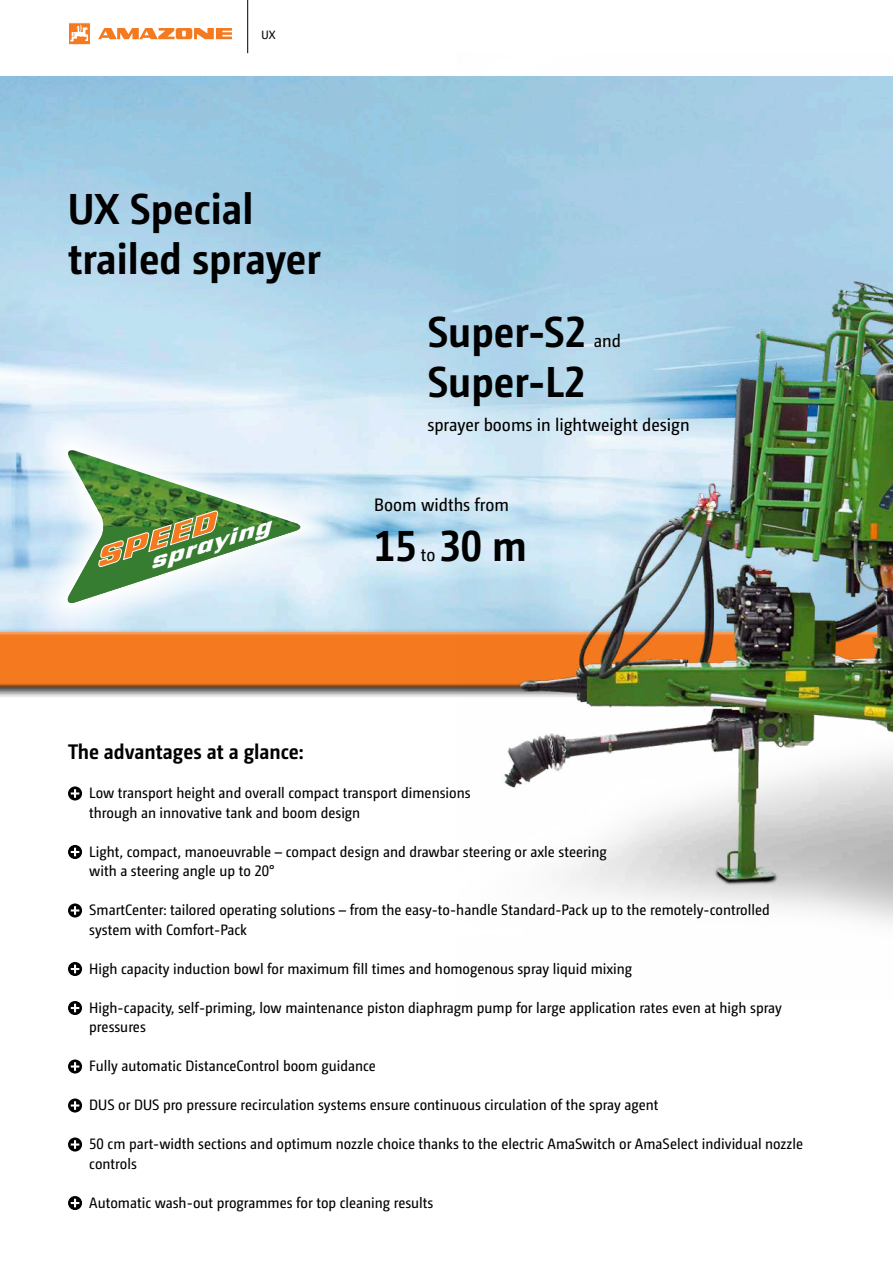
<style>
.page{position:relative;width:893px;height:1263px;background:#fff}
.page>*{position:absolute;margin:0;border:0;box-sizing:border-box;transform-origin:0 0}
.t1{font:700 43.2px/50.4px "Camingo Dos Pro S Cd";color:#000}
.t2{font:italic 26.55px "Amazone VI Bl Out";color:#f4791f;scale:1.04 1}
.t3{font:700 21px "Camingo Dos Pro S Cd";color:#000}
.t4{font:italic 19.5px "Amazone VI Bl It";color:#fff;scale:1.06 1}
.t5{font:18px "Camingo Dos Pro S Cd";color:#000}
.t6{font:15px/19.5px "Camingo Dos Pro S Cd";color:#000}
.t7{font:12px "Camingo Dos Pro S Cd";color:#000}
</style>
<div class="page">
<img style="left:0;top:77px;width:457px;height:550px">
<svg style="left:35px;top:418px;width:297px;height:209px;background:#dcecf8"></svg>
<img style="left:66px;top:450px;width:236px;height:154px">
<svg style="left:66px;top:511px;width:235px;height:93px"></svg>
<div style="left:0;top:629px;width:893px;height:69px;background:#000;opacity:.75"></div>
<div style="left:0;top:627px;width:893px;height:56px;background:#fff;opacity:.4"></div>
<div style="left:0;top:633px;width:893px;height:55px;background:#000;opacity:.4"></div>
<img style="left:457px;top:76px;width:436px;height:848px">
<hr style="left:247px;top:0;width:1px;height:53px;background:#000">
<svg style="left:68px;top:23px;width:22px;height:22px"></svg>
<div style="left:68px;top:23px;width:23px;height:22px;border:1px solid #fff"></div>
<svg style="left:70px;top:24px;width:18px;height:17px"></svg>
<svg style="left:98px;top:28px;width:134px;height:11px"></svg>
<svg style="left:68px;top:786px;width:14px;height:14px"></svg>
<svg style="left:68px;top:845px;width:14px;height:14px"></svg>
<svg style="left:68px;top:903px;width:14px;height:14px"></svg>
<svg style="left:68px;top:962px;width:14px;height:14px"></svg>
<svg style="left:68px;top:1001px;width:14px;height:14px"></svg>
<svg style="left:68px;top:1059px;width:14px;height:14px"></svg>
<svg style="left:68px;top:1098px;width:14px;height:14px"></svg>
<svg style="left:68px;top:1137px;width:14px;height:14px"></svg>
<svg style="left:68px;top:1196px;width:14px;height:14px"></svg>
<p class="t7" style="left:261px;top:28px;width:16px">UX</p>
<h1 class="t1" style="left:68px;top:183px;width:254px">UX Special trailed sprayer</h1>
<h2 class="t2" style="left:89px;top:545px;width:122px;rotate:-18deg">SPEED</h2>
<h3 class="t4" style="left:147px;top:553px;width:120px;rotate:-18deg">spraying</h3>
<h1 class="t1" style="left:427px;top:306px;width:160px">Super-S2</h1>
<p class="t5" style="left:594px;top:330px;width:29px">and</p>
<h1 class="t1" style="left:427px;top:357px;width:159px">Super-L2</h1>
<p class="t5" style="left:427px;top:414px;width:264px">sprayer booms in lightweight design</p>
<p class="t5" style="left:374px;top:494px;width:136px">Boom widths from</p>
<h1 class="t1" style="left:374px;top:521px;width:44px">15</h1>
<h1 class="t1" style="left:440px;top:521px;width:89px">30 m</h1>
<p class="t5" style="left:421px;top:545px;width:16px">to</p>
<h3 class="t3" style="left:68px;top:739px;width:237px">The advantages at a glance:</h3>
<p class="t6" style="left:89px;top:783px;width:383px">Low transport height and overall compact transport dimensions through an innovative tank and boom design</p>
<p class="t6" style="left:89px;top:842px;width:519px">Light, compact, manoeuvrable – compact design and drawbar steering or axle steering with a steering angle up to 20°</p>
<p class="t6" style="left:89px;top:900px;width:682px">SmartCenter: tailored operating solutions – from the easy-to-handle Standard-Pack up to the remotely-controlled system with Comfort-Pack</p>
<p class="t6" style="left:89px;top:959px;width:544px">High capacity induction bowl for maximum fill times and homogenous spray liquid mixing</p>
<p class="t6" style="left:89px;top:998px;width:694px">High-capacity, self-priming, low maintenance piston diaphragm pump for large application rates even at high spray pressures</p>
<p class="t6" style="left:89px;top:1056px;width:288px">Fully automatic DistanceControl boom guidance</p>
<p class="t6" style="left:89px;top:1095px;width:571px">DUS or DUS pro pressure recirculation systems ensure continuous circulation of the spray agent</p>
<p class="t6" style="left:89px;top:1134px;width:715px">50 cm part-width sections and optimum nozzle choice thanks to the electric AmaSwitch or AmaSelect individual nozzle controls</p>
<p class="t6" style="left:89px;top:1193px;width:346px">Automatic wash-out programmes for top cleaning results</p>
</div>
